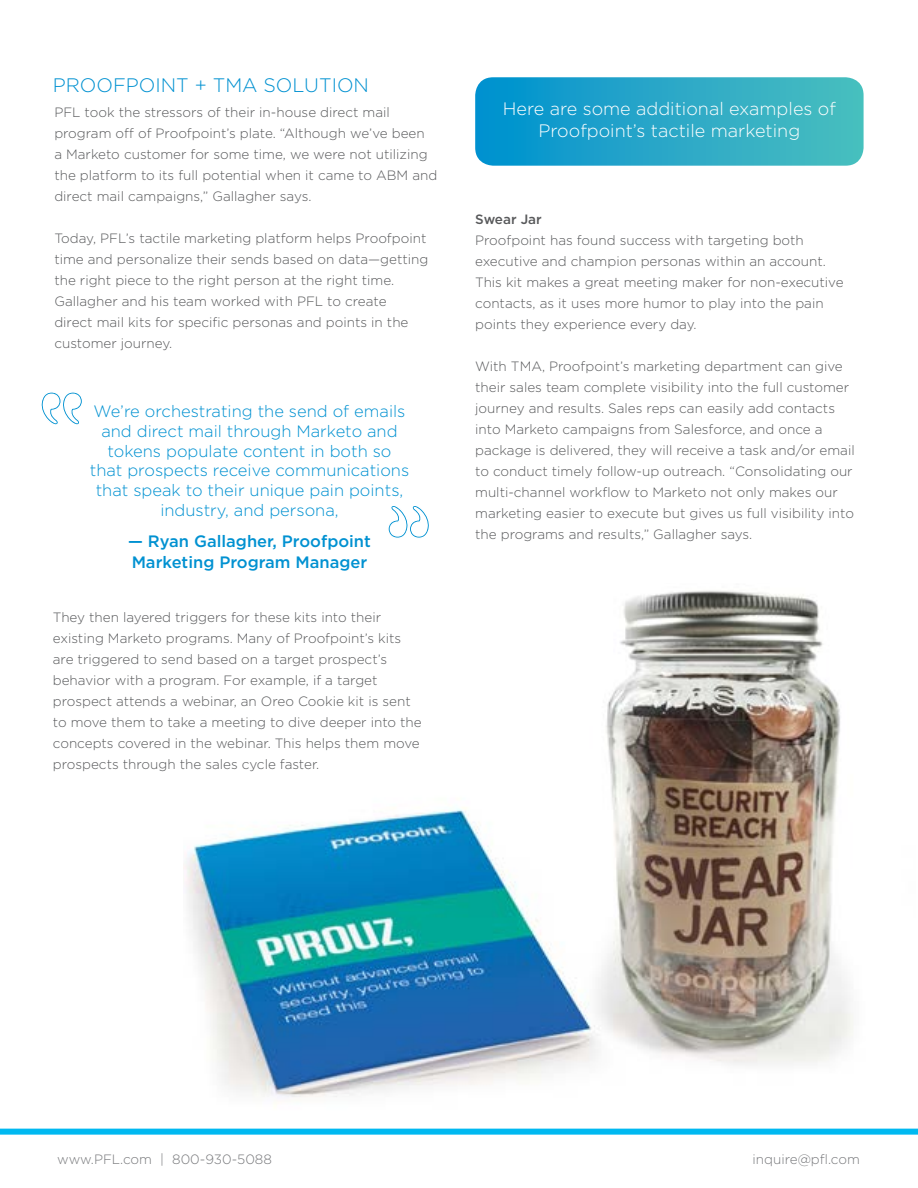
<style>
.page{position:relative;width:918px;height:1188px;background:#fff}
.page>*{position:absolute;margin:0;border:0;box-sizing:border-box;transform-origin:0 0}
.t1{font:300 19.5px "Gotham";color:#0091d1}
.t2{font:300 18px/22.5px "Gotham";color:#fff;text-align:center}
.t3{font:300 16.5px/19.8px "Gotham";color:#0091d1;text-align:center}
.t4{font:500 16.5px/21px "Gotham";color:#0091d1}
.t5{font:300 13.5px/21px "Gotham";color:#58595b}
.t6{font:300 13.5px "Gotham";color:#77787b}
.t7{font:500 13.5px "Gotham";color:#58595b}
</style>
<div class="page">
<img style="left:183px;top:590px;width:732px;height:539px">
<div style="left:0;top:1129px;width:918px;height:6px;background:#00b9f1"></div>
<svg style="left:41px;top:392px;width:41px;height:32px"></svg>
<svg style="left:388px;top:506px;width:41px;height:32px"></svg>
<svg style="left:475px;top:77px;width:389px;height:89px;background:#2aa9c8"></svg>
<h1 class="t1" style="left:53px;top:73px;width:318px">PROOFPOINT + TMA SOLUTION</h1>
<p class="t5" style="left:54px;top:102px;width:384px">PFL took the stressors of their in-house direct mail program off of Proofpoint’s plate. “Although we’ve been<br>a Marketo customer for some time, we were not utilizing the platform to its full potential when it came to ABM and direct mail campaigns,” Gallagher says.</p>
<p class="t5" style="left:54px;top:228px;width:376px">Today, PFL’s tactile marketing platform helps Proofpoint time and personalize their sends based on data—getting the right piece to the right person at the right time.<br>Gallagher and his team worked with PFL to create<br>direct mail kits for specific personas and points in the customer journey.</p>
<p class="t3" style="left:90px;top:401px;width:321px">We’re orchestrating the send of emails and direct mail through Marketo and tokens populate content in both so that prospects receive communications that speak to their unique pain points, industry, and persona,</p>
<p class="t4" style="left:128px;top:530px;width:244px">— Ryan Gallagher, Proofpoint<br>Marketing Program Manager</p>
<p class="t5" style="left:53px;top:607px;width:370px">They then layered triggers for these kits into their existing Marketo programs. Many of Proofpoint’s kits are triggered to send based on a target prospect’s behavior with a program. For example, if a target prospect attends a webinar, an Oreo Cookie kit is sent to move them to take a meeting to dive deeper into the concepts covered in the webinar. This helps them move prospects through the sales cycle faster.</p>
<h2 class="t2" style="left:503px;top:97px;width:335px">Here are some additional examples of<br>Proofpoint’s tactile marketing</h2>
<p class="t7" style="left:475px;top:210px;width:68px">Swear Jar</p>
<p class="t5" style="left:475px;top:229px;width:370px">Proofpoint has found success with targeting both executive and champion personas within an account.<br>This kit makes a great meeting maker for non-executive contacts, as it uses more humor to play into the pain points they experience every day.</p>
<p class="t5" style="left:475px;top:355px;width:381px">With TMA, Proofpoint’s marketing department can give their sales team complete visibility into the full customer journey and results. Sales reps can easily add contacts into Marketo campaigns from Salesforce, and once a package is delivered, they will receive a task and/or email to conduct timely follow-up outreach. “Consolidating our multi-channel workflow to Marketo not only makes our marketing easier to execute but gives us full visibility into the programs and results,” Gallagher says.</p>
<p class="t6" style="left:57px;top:1150px;width:216px">www.PFL.com | 800-930-5088</p>
<p class="t6" style="left:753px;top:1150px;width:109px">inquire@pfl.com</p>
</div>
